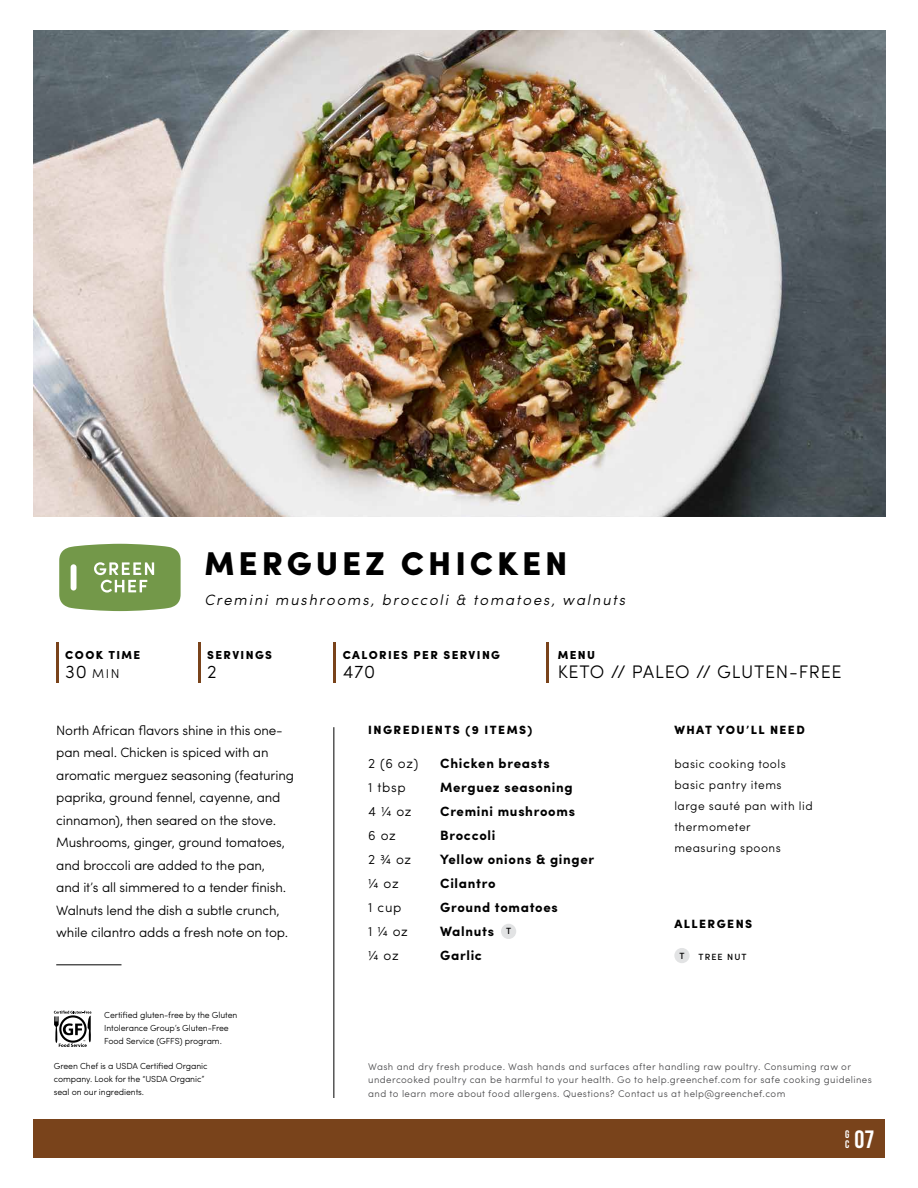
<style>
.page{position:relative;width:918px;height:1188px;background:#fff}
.page>*{position:absolute;margin:0;border:0;box-sizing:border-box;transform-origin:0 0}
.t1{font:900 33px "Sofia Pro";letter-spacing:.12em;color:#000}
.t2{font:25.05px "Bebas Neue";color:#fff}
.t3{font:300 18.15px "Sofia Pro";letter-spacing:.04em;color:#000}
.t4{font:italic 300 15px "Sofia Pro";letter-spacing:.12em;color:#000}
.t5{font:300 13.5px/22.5px "Sofia Pro";letter-spacing:-.01em;color:#000}
.t6{font:700 13.5px/24px "Sofia Pro";letter-spacing:.05em;color:#000}
.t7{font:300 13.5px/24px "Sofia Pro";letter-spacing:.045em;color:#000}
.t8{font:300 12.75px "Sofia Pro";color:#000}
.t9{font:300 12px/21px "Sofia Pro";letter-spacing:.04em;color:#000}
.t10{font:900 12px "Sofia Pro";letter-spacing:.12em;color:#000}
.t11{font:900 11.7px "Sofia Pro";letter-spacing:.12em;color:#000}
.t12{font:10.95px/9.8px "Bebas Neue";color:#fff}
.t13{font:300 9.75px/13.5px "Sofia Pro";letter-spacing:.04em;color:#4d4d4f}
.t14{font:500 9px "Sofia Pro";letter-spacing:.12em;color:#000}
.t15{font:300 8.85px/12.8px "Sofia Pro";letter-spacing:-.01em;color:#000}
.s1{font-size:18.15px}
</style>
<div class="page">
<img style="left:33px;top:30px;width:852px;height:487px">
<div style="left:33px;top:1120px;width:852px;height:38px;background:#79431b"></div>
<hr style="left:333px;top:727px;width:1px;height:371px;background:#000">
<hr style="left:56px;top:643px;width:3px;height:40px;background:#79431b">
<hr style="left:198px;top:643px;width:3px;height:40px;background:#79431b">
<hr style="left:333px;top:643px;width:3px;height:40px;background:#79431b">
<svg style="left:59px;top:544px;width:122px;height:67px;background:#88a764"></svg>
<hr style="left:56px;top:964px;width:66px;height:1px;background:#000">
<hr style="left:546px;top:643px;width:3px;height:40px;background:#79431b">
<svg style="left:54px;top:1011px;width:37px;height:36px"></svg>
<div style="left:674px;top:948px;width:16px;height:15px;background:#e2e3e4;border-radius:50%"></div>
<div style="left:501px;top:924px;width:15px;height:15px;background:#e2e3e4;border-radius:50%"></div>
<h1 class="t1" style="left:204px;top:538px;width:365px">MERGUEZ CHICKEN</h1>
<p class="t4" style="left:204px;top:589px;width:422px">Cremini mushrooms, broccoli &amp; tomatoes, walnuts</p>
<p class="t11" style="left:65px;top:645px;width:77px">COOK TIME</p>
<p class="t11" style="left:207px;top:645px;width:66px">SERVINGS</p>
<p class="t8" style="left:65px;top:664px;width:56px"><span class="s1">30</span> MIN</p>
<h3 class="t3" style="left:207px;top:659px;width:11px">2</h3>
<p class="t5" style="left:56px;top:718px;width:239px">North African flavors shine in this one&shy;pan meal. Chicken is spiced with an aromatic merguez seasoning (featuring paprika, ground fennel, cayenne, and cinnamon), then seared on the stove.<br>Mushrooms, ginger, ground tomatoes, and broccoli are added to the pan,<br>and it’s all simmered to a tender finish.<br>Walnuts lend the dish a subtle crunch, while cilantro adds a fresh note on top.</p>
<p class="t15" style="left:104px;top:1008px;width:135px">Certified gluten-free by the Gluten<br>Intolerance Group’s Gluten-Free<br>Food Service (GFFS) program.</p>
<p class="t11" style="left:343px;top:645px;width:159px">CALORIES PER SERVING</p>
<h3 class="t3" style="left:343px;top:659px;width:34px">470</h3>
<p class="t11" style="left:558px;top:645px;width:39px">MENU</p>
<h3 class="t3" style="left:558px;top:659px;width:286px">KETO // PALEO // GLUTEN-FREE</h3>
<p class="t10" style="left:368px;top:720px;width:166px">INGREDIENTS (9 ITEMS)</p>
<p class="t7" style="left:368px;top:750px;width:52px">2 (6 oz)<br>1 tbsp<br>4 ¼ oz<br>6 oz<br>2 ¾ oz ¼ oz<br>1 cup<br>1 ¼ oz ¼ oz</p>
<p class="t6" style="left:440px;top:750px;width:155px">Chicken breasts<br>Merguez seasoning<br>Cremini mushrooms<br>Broccoli<br>Yellow onions &amp; ginger<br>Cilantro<br>Ground tomatoes<br>Walnuts<br>Garlic</p>
<p class="t14" style="left:506px;top:925px;width:7px">T</p>
<p class="t10" style="left:674px;top:720px;width:132px">WHAT YOU’LL NEED</p>
<p class="t9" style="left:674px;top:753px;width:140px">basic cooking tools basic pantry items large sauté pan with lid thermometer measuring spoons</p>
<p class="t10" style="left:674px;top:914px;width:79px">ALLERGENS</p>
<p class="t14" style="left:680px;top:949px;width:7px">T</p>
<p class="t14" style="left:699px;top:950px;width:50px">TREE NUT</p>
<p class="t15" style="left:54px;top:1059px;width:155px">Green Chef is a USDA Certified Organic company. Look for the “USDA Organic” seal on our ingredients.</p>
<p class="t13" style="left:368px;top:1059px;width:505px">Wash and dry fresh produce. Wash hands and surfaces after handling raw poultry. Consuming raw or undercooked poultry can be harmful to your health. Go to help.greenchef.com for safe cooking guidelines and to learn more about food allergens. Questions? Contact us at help@greenchef.com</p>
<p class="t12" style="left:845px;top:1129px;width:6px">G<br>C</p>
<h2 class="t2" style="left:855px;top:1125px;width:21px">07</h2>
</div>
